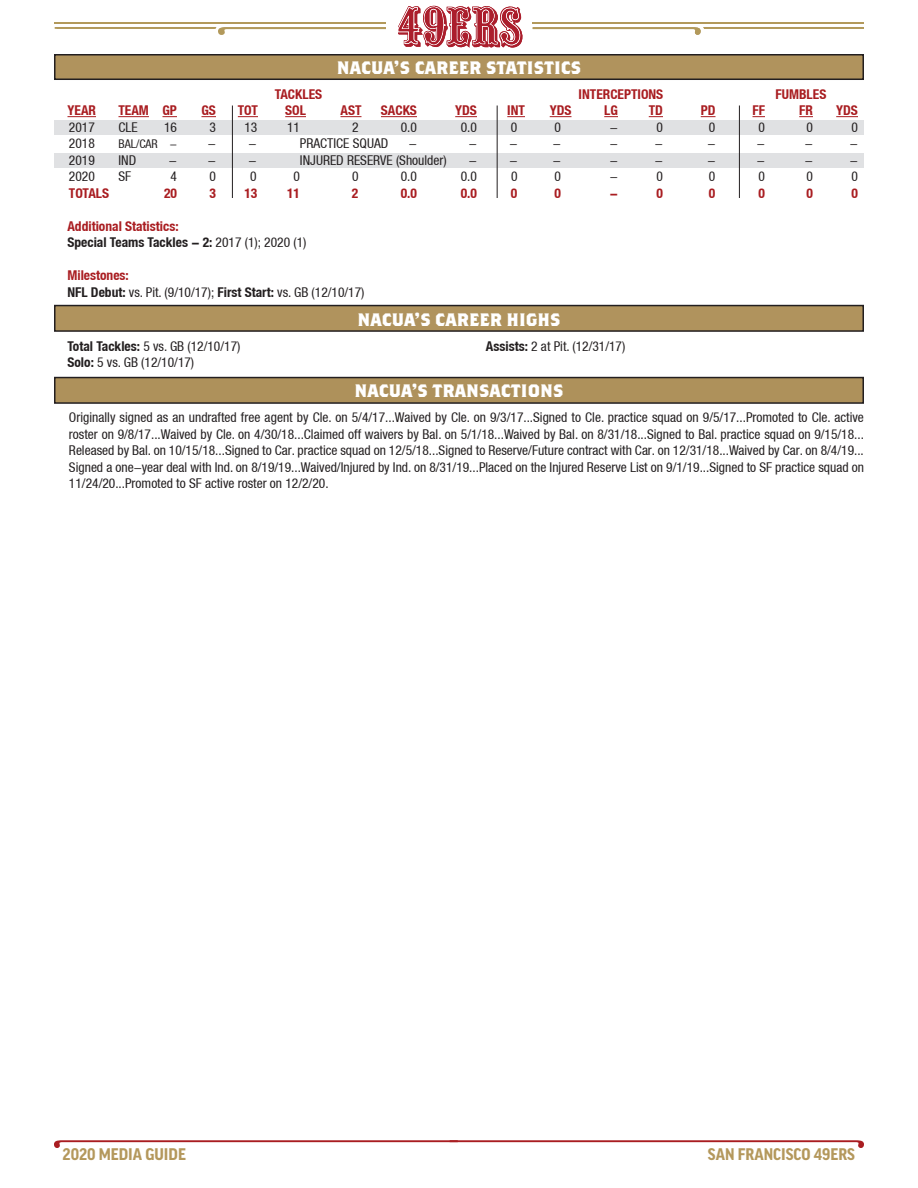
<style>
.page{position:relative;width:918px;height:1188px;background:#fff}
.page>*{position:absolute;margin:0;border:0;box-sizing:border-box;transform-origin:0 0}
.t1{font:700 18px "Brothers OT";color:#fff}
.t2{font:700 18px "Good Headline Pro Narr";color:#b4985c}
.t3{font:condensed 13.5px/16.2px "Helvetica Neue LT";color:#231f20}
.t4{font:700 condensed 13.5px "Helvetica Neue LT";color:#a91d21}
.t5{font:700 condensed 13.5px/16.5px "Helvetica Neue LT";color:#231f20}
.t6{font:condensed 12px "Helvetica Neue LT";color:#231f20}
.s1{color:#a91d21}
.s2{font-weight:400}
.s3{font-weight:700;color:#a91d21}
.s4{font-weight:700}
</style>
<div class="page">
<hr style="left:55px;top:22px;width:331px;height:2px;background:#b2995b">
<svg style="left:398px;top:6px;width:124px;height:42px"></svg>
<svg style="left:55px;top:27px;width:331px;height:8px"></svg>
<svg style="left:533px;top:27px;width:331px;height:8px"></svg>
<hr style="left:533px;top:22px;width:331px;height:2px;background:#b2995b">
<svg style="left:54px;top:1140px;width:810px;height:8px"></svg>
<div style="left:54px;top:153px;width:810px;height:14px;background:#e0e1e3"></div>
<div style="left:55px;top:378px;width:808px;height:25px;background:#ae915b"></div>
<div style="left:54px;top:377px;width:810px;height:27px;border:2px solid #231f20"></div>
<div style="left:54px;top:120px;width:810px;height:15px;background:#e0e1e3"></div>
<hr style="left:232px;top:106px;width:1px;height:92px;background:#231f20">
<hr style="left:497px;top:106px;width:1px;height:92px;background:#231f20">
<hr style="left:739px;top:106px;width:1px;height:92px;background:#231f20">
<div style="left:55px;top:55px;width:808px;height:24px;background:#b0935d"></div>
<div style="left:54px;top:54px;width:810px;height:26px;border:2px solid #231f20"></div>
<svg style="left:68px;top:116px;width:28px;height:1px"></svg>
<hr style="left:118px;top:116px;width:31px;height:1px;background:#a91d21">
<svg style="left:162px;top:116px;width:15px;height:1px"></svg>
<svg style="left:201px;top:116px;width:15px;height:1px"></svg>
<svg style="left:238px;top:116px;width:20px;height:1px"></svg>
<svg style="left:285px;top:116px;width:21px;height:1px"></svg>
<svg style="left:341px;top:116px;width:21px;height:1px"></svg>
<hr style="left:381px;top:116px;width:36px;height:1px;background:#a91d21">
<svg style="left:455px;top:116px;width:22px;height:1px"></svg>
<svg style="left:507px;top:116px;width:18px;height:1px"></svg>
<svg style="left:550px;top:116px;width:22px;height:1px"></svg>
<svg style="left:604px;top:116px;width:14px;height:1px"></svg>
<svg style="left:649px;top:116px;width:14px;height:1px"></svg>
<svg style="left:701px;top:116px;width:15px;height:1px"></svg>
<svg style="left:752px;top:116px;width:13px;height:1px"></svg>
<svg style="left:799px;top:116px;width:14px;height:1px"></svg>
<svg style="left:836px;top:116px;width:22px;height:1px"></svg>
<div style="left:55px;top:306px;width:808px;height:25px;background:#b0935d"></div>
<div style="left:54px;top:305px;width:810px;height:27px;border:2px solid #231f20"></div>
<h1 class="t1" style="left:337px;top:60px;width:246px">NACUA’S CAREER STATISTICS</h1>
<p class="t4" style="left:275px;top:86px;width:49px">TACKLES</p>
<p class="t4" style="left:579px;top:86px;width:86px">INTERCEPTIONS</p>
<p class="t4" style="left:776px;top:86px;width:52px">FUMBLES</p>
<p class="t4" style="left:67px;top:102px;width:30px">YEAR</p>
<p class="t4" style="left:118px;top:102px;width:60px">TEAM GP</p>
<p class="t4" style="left:201px;top:102px;width:16px">GS</p>
<p class="t4" style="left:238px;top:102px;width:22px">TOT</p>
<p class="t4" style="left:285px;top:102px;width:22px">SOL</p>
<p class="t4" style="left:340px;top:102px;width:22px">AST</p>
<p class="t4" style="left:381px;top:102px;width:38px">SACKS</p>
<p class="t4" style="left:455px;top:102px;width:23px">YDS</p>
<p class="t4" style="left:507px;top:102px;width:19px">INT</p>
<p class="t4" style="left:550px;top:102px;width:23px">YDS</p>
<p class="t4" style="left:604px;top:102px;width:15px">LG</p>
<p class="t4" style="left:649px;top:102px;width:16px">TD</p>
<p class="t4" style="left:701px;top:102px;width:16px">PD</p>
<p class="t4" style="left:752px;top:102px;width:14px">FF</p>
<p class="t4" style="left:799px;top:102px;width:15px">FR</p>
<p class="t4" style="left:836px;top:102px;width:23px">YDS</p>
<p class="t3" style="left:69px;top:119px;width:27px">2017</p>
<p class="t3" style="left:118px;top:119px;width:21px">CLE</p>
<p class="t3" style="left:164px;top:119px;width:14px">16</p>
<p class="t3" style="left:210px;top:119px;width:8px">3</p>
<p class="t3" style="left:244px;top:119px;width:14px">13</p>
<p class="t3" style="left:287px;top:119px;width:14px">11</p>
<p class="t3" style="left:352px;top:119px;width:8px">2</p>
<p class="t3" style="left:401px;top:119px;width:18px">0.0</p>
<p class="t3" style="left:461px;top:119px;width:18px">0.0</p>
<p class="t3" style="left:511px;top:119px;width:8px">0</p>
<p class="t3" style="left:554px;top:119px;width:8px">0</p>
<p class="t3" style="left:610px;top:119px;width:10px">-</p>
<p class="t3" style="left:656px;top:119px;width:8px">0</p>
<p class="t3" style="left:709px;top:119px;width:8px">0</p>
<p class="t3" style="left:758px;top:119px;width:8px">0</p>
<p class="t3" style="left:806px;top:119px;width:8px">0</p>
<p class="t3" style="left:851px;top:119px;width:8px">0</p>
<p class="t3" style="left:69px;top:135px;width:27px">2018</p>
<p class="t6" style="left:118px;top:137px;width:60px">BAL/CAR -</p>
<p class="t3" style="left:208px;top:135px;width:10px">-</p>
<p class="t3" style="left:248px;top:135px;width:10px">-</p>
<p class="t3" style="left:300px;top:135px;width:90px">PRACTICE SQUAD</p>
<p class="t3" style="left:409px;top:135px;width:10px">-</p>
<p class="t3" style="left:469px;top:135px;width:10px">-</p>
<p class="t3" style="left:509px;top:135px;width:10px">-</p>
<p class="t3" style="left:553px;top:135px;width:10px">-</p>
<p class="t3" style="left:610px;top:135px;width:10px">-</p>
<p class="t3" style="left:655px;top:135px;width:10px">-</p>
<p class="t3" style="left:707px;top:135px;width:10px">-</p>
<p class="t3" style="left:757px;top:135px;width:10px">-</p>
<p class="t3" style="left:805px;top:135px;width:10px">-</p>
<p class="t3" style="left:850px;top:135px;width:10px">-</p>
<p class="t3" style="left:69px;top:152px;width:27px">2019</p>
<p class="t3" style="left:119px;top:152px;width:19px">IND</p>
<p class="t3" style="left:169px;top:152px;width:49px">- -</p>
<p class="t3" style="left:248px;top:152px;width:10px">-</p>
<p class="t3" style="left:300px;top:152px;width:148px">INJURED RESERVE (Shoulder)</p>
<p class="t3" style="left:469px;top:152px;width:10px">-</p>
<p class="t3" style="left:509px;top:152px;width:10px">-</p>
<p class="t3" style="left:553px;top:152px;width:10px">-</p>
<p class="t3" style="left:610px;top:152px;width:10px">-</p>
<p class="t3" style="left:655px;top:152px;width:10px">-</p>
<p class="t3" style="left:707px;top:152px;width:10px">-</p>
<p class="t3" style="left:757px;top:152px;width:10px">-</p>
<p class="t3" style="left:805px;top:152px;width:10px">-</p>
<p class="t3" style="left:850px;top:152px;width:10px">-</p>
<p class="t3" style="left:69px;top:168px;width:27px">2020</p>
<p class="t3" style="left:119px;top:168px;width:14px">SF</p>
<p class="t3" style="left:171px;top:168px;width:8px">4</p>
<p class="t3" style="left:210px;top:168px;width:8px">0</p>
<p class="t3" style="left:250px;top:168px;width:8px">0</p>
<p class="t3" style="left:294px;top:168px;width:8px">0</p>
<p class="t3" style="left:352px;top:168px;width:8px">0</p>
<p class="t3" style="left:401px;top:168px;width:18px">0.0</p>
<p class="t3" style="left:461px;top:168px;width:18px">0.0</p>
<p class="t3" style="left:511px;top:168px;width:8px">0</p>
<p class="t3" style="left:554px;top:168px;width:8px">0</p>
<p class="t3" style="left:610px;top:168px;width:10px">-</p>
<p class="t3" style="left:656px;top:168px;width:8px">0</p>
<p class="t3" style="left:709px;top:168px;width:8px">0</p>
<p class="t3" style="left:758px;top:168px;width:8px">0</p>
<p class="t3" style="left:807px;top:168px;width:8px">0</p>
<p class="t3" style="left:851px;top:168px;width:8px">0</p>
<p class="t4" style="left:69px;top:185px;width:42px">TOTALS</p>
<p class="t4" style="left:164px;top:185px;width:14px">20</p>
<p class="t4" style="left:210px;top:185px;width:8px">3</p>
<p class="t4" style="left:244px;top:185px;width:14px">13</p>
<p class="t4" style="left:287px;top:185px;width:14px">11</p>
<p class="t4" style="left:352px;top:185px;width:8px">2</p>
<p class="t4" style="left:401px;top:185px;width:18px">0.0</p>
<p class="t4" style="left:461px;top:185px;width:18px">0.0</p>
<p class="t4" style="left:511px;top:185px;width:8px">0</p>
<p class="t4" style="left:554px;top:185px;width:8px">0</p>
<p class="t4" style="left:610px;top:185px;width:10px">-</p>
<p class="t4" style="left:656px;top:185px;width:8px">0</p>
<p class="t4" style="left:709px;top:185px;width:8px">0</p>
<p class="t4" style="left:758px;top:185px;width:8px">0</p>
<p class="t4" style="left:806px;top:185px;width:8px">0</p>
<p class="t4" style="left:851px;top:185px;width:8px">0</p>
<p class="t5" style="left:67px;top:218px;width:240px"><span class="s1">Additional Statistics:<br></span>Special Teams Tackles - 2: <span class="s2">2017 (1); 2020 (1)</span></p>
<p class="t3" style="left:67px;top:267px;width:299px"><span class="s3">Milestones:<br></span><span class="s4">NFL Debut:</span> vs. Pit. (9/10/17); <span class="s4">First Start:</span> vs. GB (12/10/17)</p>
<h1 class="t1" style="left:357px;top:311px;width:205px">NACUA’S CAREER HIGHS</h1>
<p class="t3" style="left:67px;top:338px;width:174px"><span class="s4">Total Tackles:</span> 5 vs. GB (12/10/17)<br><span class="s4">Solo:</span> 5 vs. GB (12/10/17)</p>
<p class="t3" style="left:486px;top:338px;width:141px"><span class="s4">Assists:</span> 2 at Pit. (12/31/17)</p>
<h1 class="t1" style="left:355px;top:383px;width:210px">NACUA’S TRANSACTIONS</h1>
<p class="t3" style="left:69px;top:410px;width:796px;text-align:justify">Originally signed as an undrafted free agent by Cle. on 5/4/17...Waived by Cle. on 9/3/17...Signed to Cle. practice squad on 9/5/17...Promoted to Cle. active roster on 9/8/17...Waived by Cle. on 4/30/18...Claimed off waivers by Bal. on 5/1/18...Waived by Bal. on 8/31/18...Signed to Bal. practice squad on 9/15/18...<br>Released by Bal. on 10/15/18...Signed to Car. practice squad on 12/5/18...Signed to Reserve/Future contract with Car. on 12/31/18...Waived by Car. on 8/4/19...<br>Signed a one-year deal with Ind. on 8/19/19...Waived/Injured by Ind. on 8/31/19...Placed on the Injured Reserve List on 9/1/19...Signed to SF practice squad on 11/24/20...Promoted to SF active roster on 12/2/20.</p>
<h1 class="t2" style="left:63px;top:1145px;width:125px">2020 MEDIA GUIDE</h1>
<h1 class="t2" style="left:708px;top:1145px;width:149px">SAN FRANCISCO 49ERS</h1>
</div>
